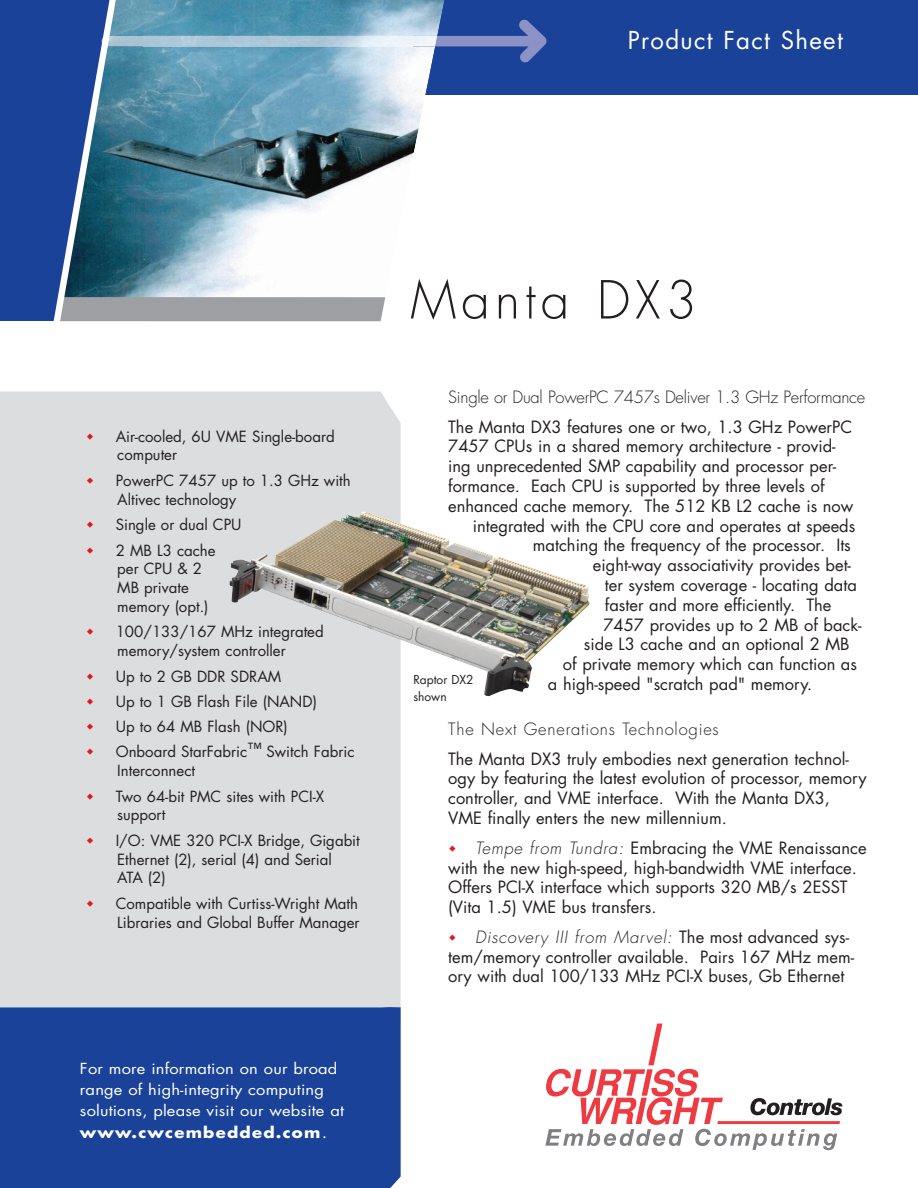
<style>
.page{position:relative;width:918px;height:1188px;background:#fff}
.page>*{position:absolute;margin:0;border:0;box-sizing:border-box;transform-origin:0 0}
.t1{font:300 51px "Futura Std";letter-spacing:.1em;color:#231f20}
.t2{font:24px "Futura Std";letter-spacing:.055em;color:#fff}
.t3{font:16.5px/19.8px "Futura Std";color:#231f20}
.t4{font:300 16.5px "Futura Std";letter-spacing:-.015em;color:#231f20}
.t5{font:300 16.5px "Futura Std";letter-spacing:.05em;color:#231f20}
.t6{font:15px/18.8px "Futura Std";color:#231f20}
.t7{font:14.85px/21.1px "Futura Std";letter-spacing:.01em;color:#fff;scale:1.11 1}
.t8{font:12px/17.1px "Futura Std";color:#231f20}
.s1{font-weight:700}
.s2{font-size:18px}
.s3{font-weight:300;font-style:italic}
</style>
<div class="page">
<div style="left:413px;top:0;width:505px;height:95px;background:#1b4299"></div>
<div style="left:0;top:0;width:142px;height:321px;background:#1b4299"></div>
<img style="left:385px;top:0;width:60px;height:168px">
<svg style="left:545px;top:1024px;width:297px;height:126px"></svg>
<svg style="left:435px;top:20px;width:112px;height:42px"></svg>
<img style="left:385px;top:36px;width:52px;height:10px">
<svg style="left:66px;top:0;width:319px;height:250px"></svg>
<svg style="left:0;top:250px;width:401px;height:757px;background:#d8dbde"></svg>
<div style="left:0;top:1007px;width:401px;height:181px;background:#1b4299"></div>
<img style="left:229px;top:511px;width:361px;height:186px">
<svg style="left:87px;top:434px;width:6px;height:6px"></svg>
<svg style="left:87px;top:477px;width:6px;height:7px"></svg>
<svg style="left:87px;top:522px;width:6px;height:6px"></svg>
<svg style="left:87px;top:547px;width:6px;height:6px"></svg>
<svg style="left:87px;top:629px;width:6px;height:6px"></svg>
<svg style="left:87px;top:673px;width:6px;height:6px"></svg>
<svg style="left:87px;top:699px;width:6px;height:6px"></svg>
<svg style="left:87px;top:723px;width:6px;height:7px"></svg>
<svg style="left:87px;top:749px;width:6px;height:6px"></svg>
<svg style="left:87px;top:793px;width:6px;height:6px"></svg>
<svg style="left:87px;top:837px;width:6px;height:7px"></svg>
<svg style="left:87px;top:900px;width:6px;height:7px"></svg>
<h2 class="t2" style="left:628px;top:24px;width:216px">Product Fact Sheet</h2>
<p class="t6" style="left:116px;top:428px;width:220px;line-height:18px">Air-cooled, 6U VME Single-board computer</p>
<p class="t6" style="left:116px;top:471px;width:237px">PowerPC 7457 up to 1.3 GHz with<br>Altivec technology</p>
<p class="t6" style="left:116px;top:512px;width:127px;line-height:25.5px">Single or dual CPU<br>2 MB L3 cache</p>
<p class="t6" style="left:117px;top:560px;width:93px">per CPU &amp; 2<br>MB private memory (opt.)</p>
<p class="t6" style="left:116px;top:623px;width:210px">100/133/167 MHz integrated memory/system controller</p>
<p class="t6" style="left:116px;top:664px;width:240px;line-height:25.2px">Up to 2 GB DDR SDRAM<br>Up to 1 GB Flash File (NAND)<br>Up to 64 MB Flash (NOR)<br>Onboard StarFabric™ Switch Fabric</p>
<p class="t6" style="left:116px;top:758px;width:210px;line-height:25.5px">Interconnect<br>Two 64-bit PMC sites with PCI-X</p>
<p class="t6" style="left:116px;top:802px;width:246px;line-height:25.5px">support<br>I/O: VME 320 PCI-X Bridge, Gigabit</p>
<p class="t6" style="left:117px;top:850px;width:216px">Ethernet (2), serial (4) and Serial<br>ATA (2)</p>
<p class="t6" style="left:116px;top:894px;width:245px">Compatible with Curtiss-Wright Math<br>Libraries and Global Buffer Manager</p>
<p class="t7" style="left:80px;top:1059px;width:239px">For more information on our broad range of high-integrity computing solutions, please visit our website at <span class="s1">www.cwcembedded.com</span><span class="s2">.</span></p>
<h1 class="t1" style="left:410px;top:269px;width:288px">Manta DX3</h1>
<p class="t4" style="left:448px;top:387px;width:419px">Single or Dual PowerPC 7457s Deliver 1.3 GHz Performance</p>
<p class="t3" style="left:448px;top:417px;width:406px">The Manta DX3 features one or two, 1.3 GHz PowerPC</p>
<p class="t3" style="left:448px;top:437px;width:389px">7457 CPUs in a shared memory architecture - provid-</p>
<p class="t3" style="left:448px;top:456px;width:390px">ing unprecedented SMP capability and processor per-</p>
<p class="t3" style="left:448px;top:476px;width:378px">formance. Each CPU is supported by three levels of</p>
<p class="t3" style="left:448px;top:496px;width:407px">enhanced cache memory. The 512 KB L2 cache is now</p>
<p class="t3" style="left:473px;top:516px;width:384px">integrated with the CPU core and operates at speeds</p>
<p class="t3" style="left:533px;top:536px;width:319px">matching the frequency of the processor. Its</p>
<p class="t3" style="left:593px;top:555px;width:260px">eight-way associativity provides bet-</p>
<p class="t3" style="left:605px;top:575px;width:254px">ter system coverage - locating data</p>
<p class="t3" style="left:605px;top:595px;width:228px">faster and more efficiently. The</p>
<p class="t3" style="left:603px;top:615px;width:260px">7457 provides up to 2 MB of back-</p>
<p class="t3" style="left:584px;top:635px;width:267px">side L3 cache and an optional 2 MB</p>
<p class="t3" style="left:563px;top:654px;width:296px">of private memory which can function as</p>
<p class="t3" style="left:548px;top:674px;width:266px">a high-speed "scratch pad" memory.</p>
<p class="t5" style="left:448px;top:719px;width:272px">The Next Generations Technologies</p>
<p class="t3" style="left:448px;top:749px;width:420px">The Manta DX3 truly embodies next generation technol&shy;ogy by featuring the latest evolution of processor, memory controller, and VME interface. With the Manta DX3, VME finally enters the new millennium.</p>
<p class="t3" style="left:448px;top:838px;width:420px;text-indent:27px"><span class="s3">Tempe from Tundra:</span> Embracing the VME Renaissance with the new high-speed, high-bandwidth VME interface.<br>Offers PCI-X interface which supports 320 MB/s 2ESST (Vita 1.5) VME bus transfers.</p>
<p class="t3" style="left:448px;top:927px;width:407px;text-indent:27px"><span class="s3">Discovery III from Marvel:</span> The most advanced sys&shy;tem/memory controller available. Pairs 167 MHz mem&shy;ory with dual 100/133 MHz PCI-X buses, Gb Ethernet</p>
<p class="t8" style="left:413px;top:671px;width:62px">Raptor DX2 shown</p>
</div>
